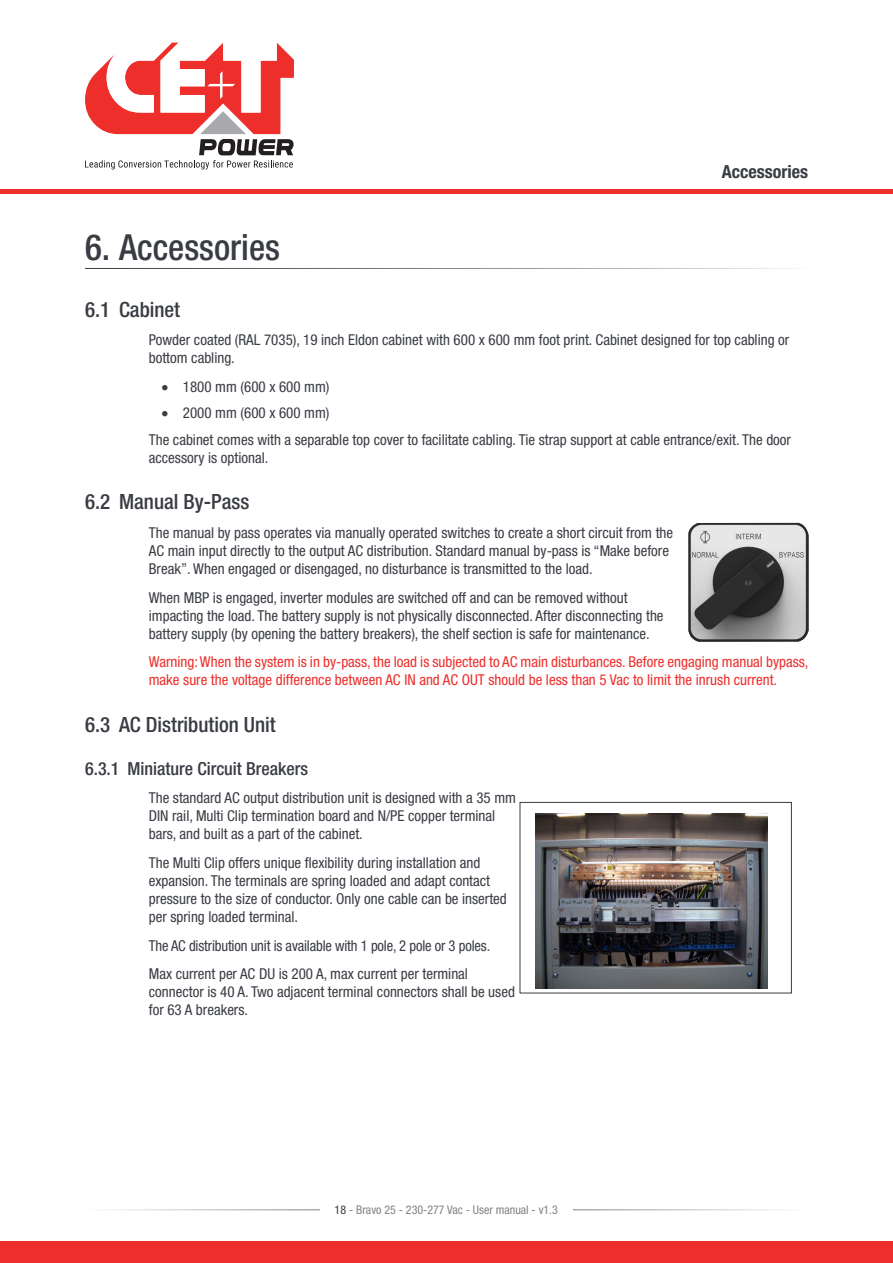
<style>
.page{position:relative;width:893px;height:1263px;background:#fff}
.page>*{position:absolute;margin:0;border:0;box-sizing:border-box;transform-origin:0 0}
.t1{font:500 condensed 36px "Helvetica Neue LT Std";color:#393c43}
.t2{font:500 condensed 21px "Helvetica Neue LT Std";color:#393c43}
.t3{font:500 condensed 18px "Helvetica Neue LT Std";color:#393c43}
.t4{font:700 condensed 18px "Helvetica Neue LT Std";color:#393c43}
.Body_Text{font:condensed 15px/18px "Helvetica Neue LT Std";color:#393c43}
.Warning{font:condensed 15px/18px "Helvetica Neue LT Std";color:#ee2e2b}
.t5{font:condensed 12px "Helvetica Neue LT Std";color:#808285}
.s1{color:#393c43}
</style>
<div class="page">
<img style="left:689px;top:522px;width:119px;height:119px">
<img style="left:535px;top:814px;width:233px;height:174px">
<div style="left:520px;top:802px;width:272px;height:191px;border:1px solid #393c43"></div>
<hr style="left:85px;top:1209px;width:723px;height:1px;background:#393c43">
<div style="left:320px;top:1199px;width:253px;height:21px;background:#fff"></div>
<div style="left:0;top:1242px;width:893px;height:21px;background:#ee2e2b"></div>
<svg style="left:85px;top:43px;width:209px;height:127px"></svg>
<hr style="left:0;top:189px;width:893px;height:4px;background:#ee2e2b">
<p class="t1" style="left:85px;top:225px;width:197px">6. Accessories</p>
<p class="t4" style="left:722px;top:161px;width:88px">Accessories</p>
<p class="t2" style="left:85px;top:297px;width:97px">6.1 Cabinet</p>
<p class="Body_Text" style="left:149px;top:331px;width:642px">Powder coated (RAL 7035), 19 inch Eldon cabinet with 600 x 600 mm foot print. Cabinet designed for top cabling or bottom cabling.</p>
<p class="Body_Text" style="left:162px;top:378px;width:169px">• 1800 mm (600 x 600 mm)</p>
<p class="Body_Text" style="left:162px;top:404px;width:169px">• 2000 mm (600 x 600 mm)</p>
<p class="Body_Text" style="left:149px;top:431px;width:644px">The cabinet comes with a separable top cover to facilitate cabling. Tie strap support at cable entrance/exit. The door accessory is optional.</p>
<p class="t2" style="left:85px;top:489px;width:166px">6.2 Manual By-Pass</p>
<p class="Body_Text" style="left:149px;top:524px;width:526px">The manual by pass operates via manually operated switches to create a short circuit from the<br>AC main input directly to the output AC distribution. Standard manual by-pass is “Make before<br>Break”. When engaged or disengaged, no disturbance is transmitted to the load.</p>
<p class="Body_Text" style="left:149px;top:588px;width:516px">When MBP is engaged, inverter modules are switched off and can be removed without impacting the load. The battery supply is not physically disconnected. After disconnecting the battery supply (by opening the battery breakers), the shelf section is safe for maintenance.</p>
<p class="Warning" style="left:149px;top:653px;width:661px">Warning: When the system is in by-pass, the load is subjected to AC main disturbances. Before engaging manual bypass, make sure the voltage difference between AC IN and AC OUT should be less than 5 Vac to limit the inrush current.</p>
<p class="t2" style="left:85px;top:712px;width:192px">6.3 AC Distribution Unit</p>
<p class="t3" style="left:85px;top:757px;width:225px">6.3.1 Miniature Circuit Breakers</p>
<p class="Body_Text" style="left:149px;top:789px;width:369px">The standard AC output distribution unit is designed with a 35 mm<br>DIN rail, Multi Clip termination board and N/PE copper terminal bars, and built as a part of the cabinet.</p>
<p class="Body_Text" style="left:149px;top:853px;width:360px">The Multi Clip offers unique flexibility during installation and expansion. The terminals are spring loaded and adapt contact pressure to the size of conductor. Only one cable can be inserted per spring loaded terminal.</p>
<p class="Body_Text" style="left:149px;top:936px;width:343px">The AC distribution unit is available with 1 pole, 2 pole or 3 poles.</p>
<p class="Body_Text" style="left:149px;top:965px;width:368px">Max current per AC DU is 200 A, max current per terminal connector is 40 A. Two adjacent terminal connectors shall be used for 63 A breakers.</p>
<p class="t5" style="left:335px;top:1203px;width:225px"><span class="s1">18</span> - Bravo 25 - 230-277 Vac - User manual - v1.3</p>
</div>
